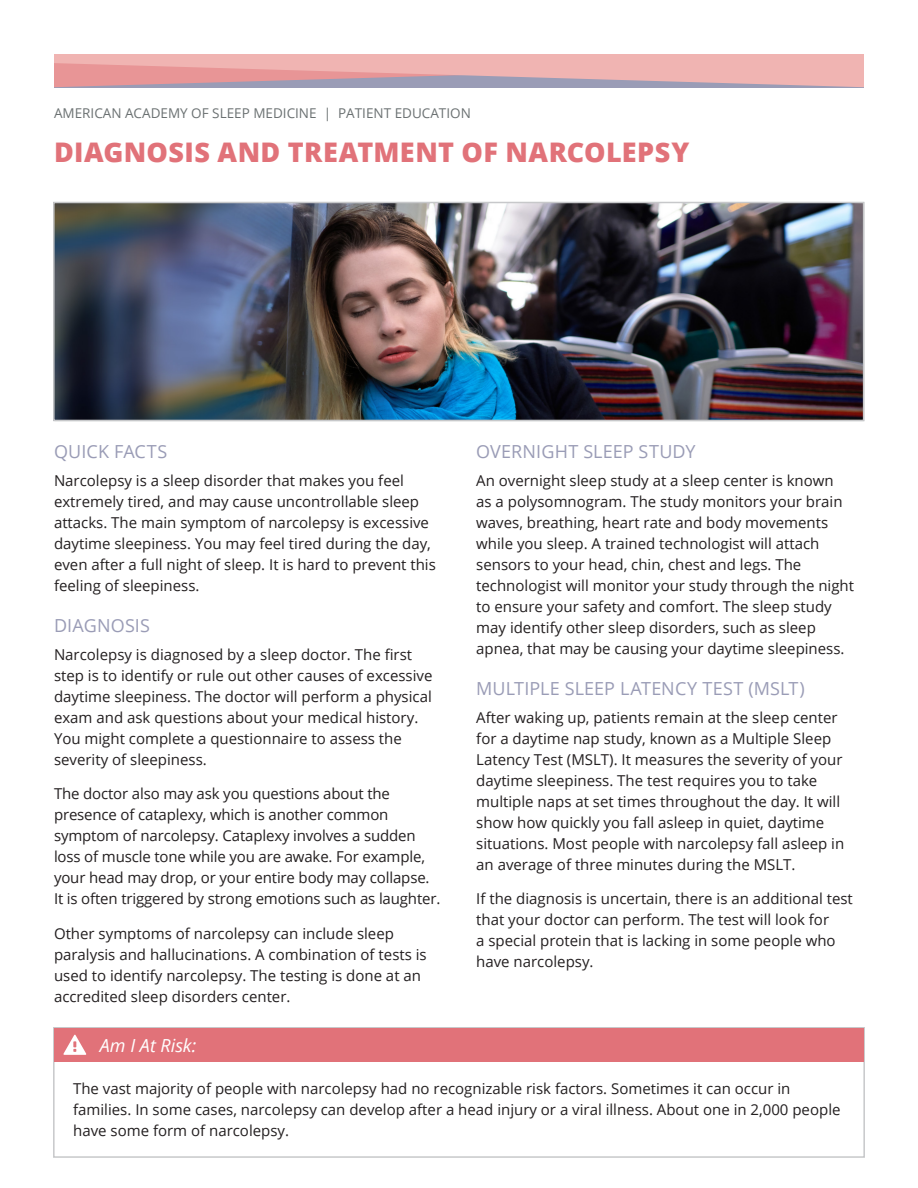
<style>
.page{position:relative;width:918px;height:1188px;background:#fff}
.page>*{position:absolute;margin:0;border:0;box-sizing:border-box;transform-origin:0 0}
.t1{font:800 27px "Open Sans";letter-spacing:.015em;color:#e17279}
.H2_-_Span_All{font:18px "Open Sans";letter-spacing:.005em;color:#9a9cb6}
.H3_-_Section_title{font:italic 18px "Open Sans";letter-spacing:.005em;color:#fff}
.Body_Copy{font:15px/21px "Open Sans";color:#231f20}
.AASM_Information_-_A{font:13.5px "Open Sans";color:#6b7172}
</style>
<div class="page">
<div style="left:53px;top:1027px;width:812px;height:131px;border:2px solid #c7c8ca"></div>
<div style="left:54px;top:1028px;width:810px;height:34px;background:#e17279"></div>
<svg style="left:63px;top:1034px;width:24px;height:21px"></svg>
<img style="left:56px;top:205px;width:805px;height:213px">
<div style="left:53px;top:202px;width:811px;height:219px;border:2px solid #c7c8ca"></div>
<svg style="left:54px;top:54px;width:810px;height:33px;background:#dfaaad"></svg>
<p class="AASM_Information_-_A" style="left:54px;top:104px;width:418px">AMERICAN ACADEMY OF SLEEP MEDICINE | PATIENT EDUCATION</p>
<h1 class="t1" style="left:54px;top:132px;width:637px">DIAGNOSIS AND TREATMENT OF NARCOLEPSY</h1>
<p class="H2_-_Span_All" style="left:54px;top:439px;width:115px">QUICK FACTS</p>
<p class="Body_Copy" style="left:54px;top:469px;width:383px">Narcolepsy is a sleep disorder that makes you feel extremely tired, and may cause uncontrollable sleep attacks. The main symptom of narcolepsy is excessive daytime sleepiness. You may feel tired during the day, even after a full night of sleep. It is hard to prevent this feeling of sleepiness.</p>
<p class="H2_-_Span_All" style="left:54px;top:613px;width:97px">DIAGNOSIS</p>
<p class="Body_Copy" style="left:54px;top:643px;width:380px">Narcolepsy is diagnosed by a sleep doctor. The first step is to identify or rule out other causes of excessive daytime sleepiness. The doctor will perform a physical exam and ask questions about your medical history.<br>You might complete a questionnaire to assess the severity of sleepiness.</p>
<p class="Body_Copy" style="left:54px;top:783px;width:388px">The doctor also may ask you questions about the presence of cataplexy, which is another common symptom of narcolepsy. Cataplexy involves a sudden loss of muscle tone while you are awake. For example, your head may drop, or your entire body may collapse.<br>It is often triggered by strong emotions such as laughter.</p>
<p class="Body_Copy" style="left:54px;top:922px;width:374px">Other symptoms of narcolepsy can include sleep paralysis and hallucinations. A combination of tests is used to identify narcolepsy. The testing is done at an accredited sleep disorders center.</p>
<p class="H3_-_Section_title" style="left:100px;top:1033px;width:98px">Am I At Risk:</p>
<p class="H2_-_Span_All" style="left:476px;top:439px;width:221px">OVERNIGHT SLEEP STUDY</p>
<p class="Body_Copy" style="left:476px;top:469px;width:379px">An overnight sleep study at a sleep center is known<br>as a polysomnogram. The study monitors your brain waves, breathing, heart rate and body movements while you sleep. A trained technologist will attach sensors to your head, chin, chest and legs. The technologist will monitor your study through the night to ensure your safety and comfort. The sleep study may identify other sleep disorders, such as sleep apnea, that may be causing your daytime sleepiness.</p>
<p class="H2_-_Span_All" style="left:476px;top:676px;width:330px">MULTIPLE SLEEP LATENCY TEST (MSLT)</p>
<p class="Body_Copy" style="left:476px;top:706px;width:370px">After waking up, patients remain at the sleep center for a daytime nap study, known as a Multiple Sleep Latency Test (MSLT). It measures the severity of your daytime sleepiness. The test requires you to take multiple naps at set times throughout the day. It will show how quickly you fall asleep in quiet, daytime situations. Most people with narcolepsy fall asleep in an average of three minutes during the MSLT.</p>
<p class="Body_Copy" style="left:476px;top:888px;width:378px">If the diagnosis is uncertain, there is an additional test that your doctor can perform. The test will look for<br>a special protein that is lacking in some people who have narcolepsy.</p>
<p class="Body_Copy" style="left:73px;top:1078px;width:769px">The vast majority of people with narcolepsy had no recognizable risk factors. Sometimes it can occur in families. In some cases, narcolepsy can develop after a head injury or a viral illness. About one in 2,000 people have some form of narcolepsy.</p>
</div>
